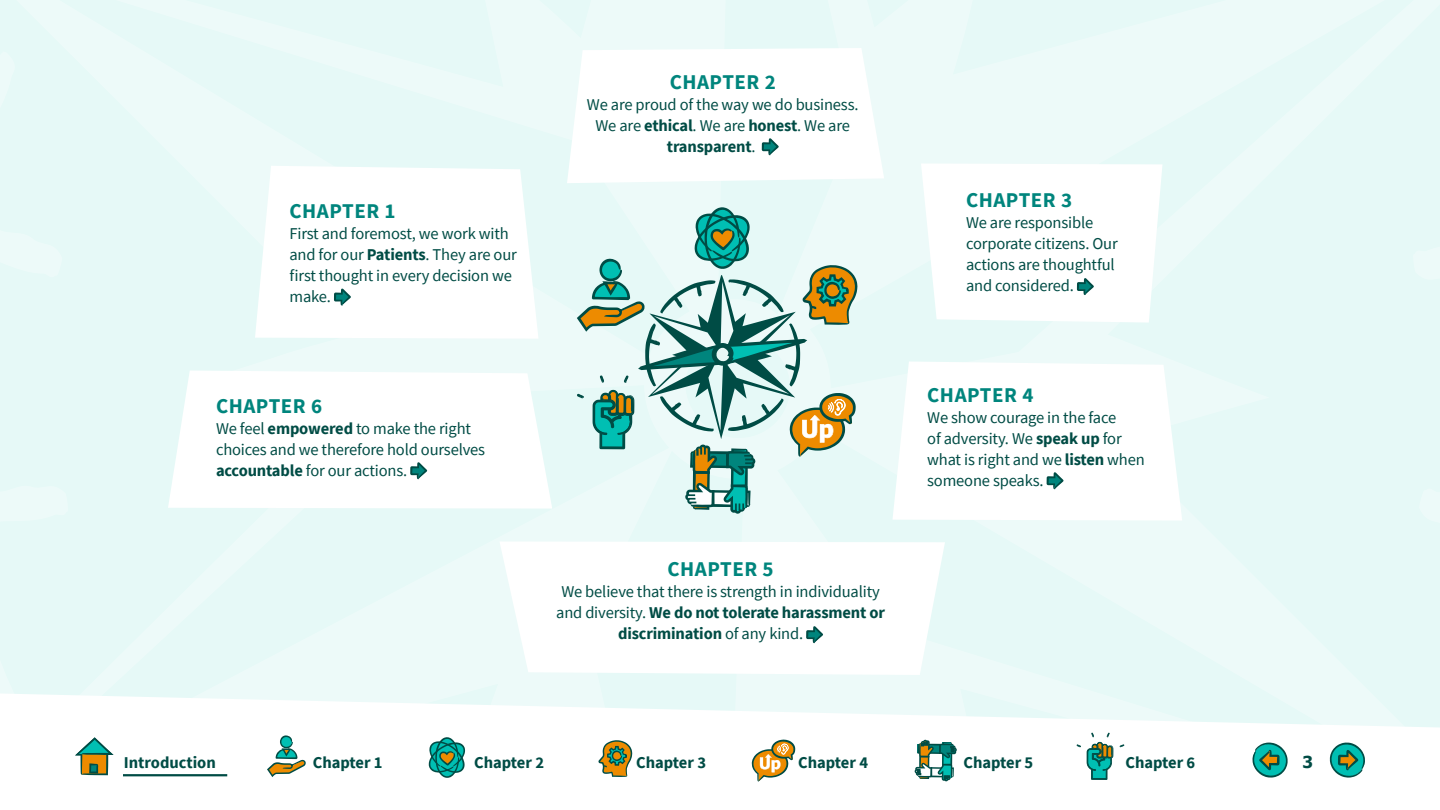
<style>
.page{position:relative;width:1440px;height:810px;background:#fff}
.page>*{position:absolute;margin:0;border:0;box-sizing:border-box;transform-origin:0 0}
.t1{font:700 21px "Source Sans Pro";letter-spacing:.025em;color:#00857d}
.t2{font:16.5px/21px "Source Sans Pro";letter-spacing:-.01em;color:#004c45}
.t3{font:700 16.5px "Source Sans Pro";letter-spacing:-.01em;color:#004c45}
.t4{font:700 16.5px "Tahoma";color:#004c45}
.s1{font-weight:700}
.s2{font-weight:400}
</style>
<div class="page">
<div style="left:0;top:0;width:1440px;height:693px;background:#e6f9f7"></div>
<svg style="left:255px;top:166px;width:283px;height:173px"></svg>
<svg style="left:168px;top:371px;width:384px;height:138px"></svg>
<svg style="left:500px;top:542px;width:445px;height:133px"></svg>
<svg style="left:334px;top:289px;width:17px;height:17px"></svg>
<svg style="left:567px;top:48px;width:317px;height:135px"></svg>
<svg style="left:892px;top:362px;width:290px;height:159px"></svg>
<svg style="left:410px;top:462px;width:17px;height:17px"></svg>
<svg style="left:806px;top:626px;width:17px;height:17px"></svg>
<svg style="left:921px;top:163px;width:241px;height:160px"></svg>
<svg style="left:577px;top:207px;width:286px;height:307px;background:#bbd6cc"></svg>
<svg style="left:3px;top:693px;width:1437px;height:89px"></svg>
<svg style="left:267px;top:735px;width:39px;height:42px"></svg>
<svg style="left:1087px;top:733px;width:26px;height:47px"></svg>
<svg style="left:1120px;top:744px;width:4px;height:3px"></svg>
<svg style="left:1077px;top:744px;width:4px;height:3px"></svg>
<svg style="left:915px;top:740px;width:42px;height:41px"></svg>
<svg style="left:75px;top:737px;width:39px;height:38px"></svg>
<svg style="left:1328px;top:741px;width:39px;height:38px"></svg>
<svg style="left:1251px;top:742px;width:38px;height:37px"></svg>
<svg style="left:752px;top:740px;width:43px;height:42px"></svg>
<svg style="left:598px;top:738px;width:38px;height:39px"></svg>
<svg style="left:429px;top:737px;width:36px;height:41px"></svg>
<hr style="left:123px;top:774px;width:104px;height:2px;background:#004c45">
<p class="t1" style="left:290px;top:197px;width:108px">CHAPTER 1</p>
<p class="t2" style="left:290px;top:223px;width:229px">First and foremost, we work with and for our <span class="s1">Patients</span>. They are our first thought in every decision we make.</p>
<p class="t1" style="left:216px;top:391px;width:108px">CHAPTER 6</p>
<p class="t2" style="left:216px;top:417px;width:271px">We feel <span class="s1">empowered</span> to make the right choices and we therefore hold ourselves <span class="s1">accountable</span> for our actions.</p>
<p class="t1" style="left:670px;top:67px;width:108px">CHAPTER 2</p>
<p class="t2" style="left:587px;top:93px;width:273px">We are proud of the way we do business.</p>
<p class="t2" style="left:596px;top:114px;width:256px">We are <span class="s1">ethical</span>. We are <span class="s1">honest</span>. We are</p>
<p class="t3" style="left:667px;top:135px;width:90px">transparent<span class="s2">.</span></p>
<p class="t1" style="left:667px;top:555px;width:108px">CHAPTER 5</p>
<p class="t2" style="left:561px;top:581px;width:320px">We believe that there is strength in individuality</p>
<p class="t3" style="left:556px;top:602px;width:330px"><span class="s2">and diversity.</span> We do not tolerate harassment or</p>
<p class="t3" style="left:618px;top:623px;width:187px">discrimination <span class="s2">of any kind.</span></p>
<p class="t1" style="left:966px;top:186px;width:108px">CHAPTER 3</p>
<p class="t2" style="left:966px;top:212px;width:153px">We are responsible corporate citizens. Our actions are thoughtful and considered.</p>
<p class="t1" style="left:927px;top:380px;width:108px">CHAPTER 4</p>
<p class="t2" style="left:927px;top:406px;width:219px">We show courage in the face<br>of adversity. We <span class="s1">speak up</span> for what is right and we <span class="s1">listen</span> when someone speaks.</p>
<p class="t3" style="left:124px;top:751px;width:94px">Introduction</p>
<p class="t3" style="left:313px;top:751px;width:71px">Chapter 1</p>
<p class="t3" style="left:474px;top:751px;width:71px">Chapter 2</p>
<p class="t3" style="left:636px;top:751px;width:71px">Chapter 3</p>
<p class="t3" style="left:798px;top:751px;width:71px">Chapter 4</p>
<p class="t3" style="left:963px;top:751px;width:71px">Chapter 5</p>
<p class="t3" style="left:1125px;top:751px;width:71px">Chapter 6</p>
<p class="t4" style="left:1303px;top:751px;width:12px">3</p>
</div>
